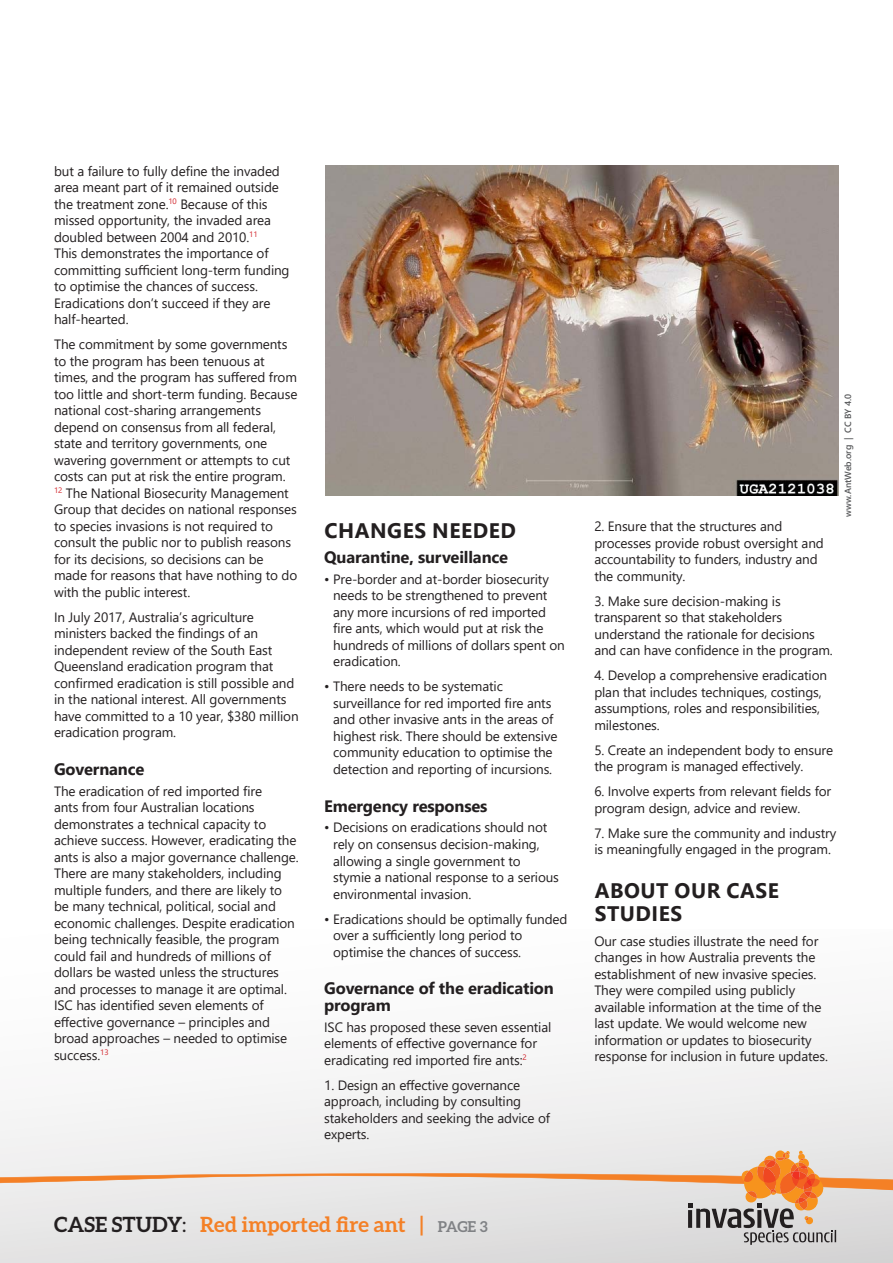
<style>
.page{position:relative;width:893px;height:1263px;background:#fff}
.page>*{position:absolute;margin:0;border:0;box-sizing:border-box;transform-origin:0 0}
.t1{font:700 21px "Aleo";color:#f48026}
.t2{font:700 21px/22.5px "Segoe UI";letter-spacing:.025em;color:#231f20}
.t3{font:700 16.5px/16.5px "Segoe UI";letter-spacing:-.01em;color:#231f20}
.t4{font:13.5px/16.5px "Segoe UI";letter-spacing:-.01em;color:#231f20}
.t5{font:600 9px "Segoe UI";color:#57585a}
.s1{color:#231f20}
.s2{font-weight:400;color:#231f20}
.s3{font-size:15px;color:#808285}
</style>
<div class="page">
<svg style="left:0;top:1030px;width:893px;height:233px;fill:#f1f0f1"></svg>
<hr style="left:0;top:1214px;width:893px;height:3px;background:#e4e3e3">
<svg style="left:0;top:1148px;width:893px;height:66px;background:#e9e1db"></svg>
<svg style="left:688px;top:1150px;width:148px;height:95px;background:#d1b19b"></svg>
<img style="left:325px;top:166px;width:514px;height:330px">
<p class="t4" style="left:54px;top:161px;width:237px">but a failure to fully define the invaded area meant part of it remained outside the treatment zone.<sup>10</sup> Because of this missed opportunity, the invaded area doubled between 2004 and 2010.<sup>11<br></sup>This demonstrates the importance of committing sufficient long-term funding to optimise the chances of success.<br>Eradications don’t succeed if they are half-hearted.</p>
<p class="t4" style="left:54px;top:335px;width:245px">The commitment by some governments to the program has been tenuous at times, and the program has suffered from too little and short-term funding. Because national cost-sharing arrangements depend on consensus from all federal, state and territory governments, one wavering government or attempts to cut costs can put at risk the entire program.<br><sup>12</sup> The National Biosecurity Management Group that decides on national responses to species invasions is not required to consult the public nor to publish reasons for its decisions, so decisions can be made for reasons that have nothing to do with the public interest.</p>
<p class="t4" style="left:54px;top:607px;width:246px">In July 2017, Australia’s agriculture ministers backed the findings of an independent review of the South East Queensland eradication program that confirmed eradication is still possible and in the national interest. All governments have committed to a 10 year, $380 million eradication program.</p>
<p class="t3" style="left:54px;top:760px;width:92px">Governance</p>
<p class="t4" style="left:54px;top:781px;width:246px">The eradication of red imported fire<br>ants from four Australian locations demonstrates a technical capacity to achieve success. However, eradicating the ants is also a major governance challenge.<br>There are many stakeholders, including multiple funders, and there are likely to be many technical, political, social and economic challenges. Despite eradication being technically feasible, the program could fail and hundreds of millions of dollars be wasted unless the structures and processes to manage it are optimal.<br>ISC has identified seven elements of effective governance – principles and broad approaches – needed to optimise success.<sup>13</sup></p>
<p class="t2" style="left:325px;top:518px;width:193px">CHANGES NEEDED</p>
<p class="t3" style="left:324px;top:548px;width:185px">Quarantine, surveillance</p>
<p class="t4" style="left:333px;top:570px;width:233px;text-indent:-9px">• Pre-border and at-border biosecurity needs to be strengthened to prevent any more incursions of red imported fire ants, which would put at risk the hundreds of millions of dollars spent on eradication.</p>
<p class="t4" style="left:333px;top:677px;width:226px;text-indent:-9px">• There needs to be systematic surveillance for red imported fire ants and other invasive ants in the areas of highest risk. There should be extensive community education to optimise the detection and reporting of incursions.</p>
<p class="t3" style="left:324px;top:796px;width:165px">Emergency responses</p>
<p class="t4" style="left:333px;top:818px;width:227px;text-indent:-9px">• Decisions on eradications should not rely on consensus decision-making, allowing a single government to stymie a national response to a serious environmental invasion.</p>
<p class="t4" style="left:333px;top:909px;width:236px;text-indent:-9px">• Eradications should be optimally funded over a sufficiently long period to optimise the chances of success.</p>
<p class="t3" style="left:324px;top:979px;width:231px">Governance of the eradication program</p>
<p class="t4" style="left:324px;top:1017px;width:229px">ISC has proposed these seven essential elements of effective governance for eradicating red imported fire ants:<sup>2</sup></p>
<p class="t4" style="left:324px;top:1075px;width:227px">1. Design an effective governance approach, including by consulting stakeholders and seeking the advice of experts.</p>
<p class="t5" style="left:839px;top:517px;width:124px;rotate:-90deg">www.AntWeb.org | CC BY 4.0</p>
<p class="t4" style="left:594px;top:517px;width:231px">2. Ensure that the structures and processes provide robust oversight and accountability to funders, industry and the community.</p>
<p class="t4" style="left:594px;top:591px;width:240px">3. Make sure decision-making is transparent so that stakeholders understand the rationale for decisions and can have confidence in the program.</p>
<p class="t4" style="left:594px;top:666px;width:234px">4. Develop a comprehensive eradication plan that includes techniques, costings, assumptions, roles and responsibilities, milestones.</p>
<p class="t4" style="left:594px;top:741px;width:240px">5. Create an independent body to ensure the program is managed effectively.</p>
<p class="t4" style="left:594px;top:782px;width:238px">6. Involve experts from relevant fields for program design, advice and review.</p>
<p class="t4" style="left:594px;top:824px;width:243px">7. Make sure the community and industry is meaningfully engaged in the program.</p>
<p class="t2" style="left:595px;top:878px;width:186px">ABOUT OUR CASE<br>STUDIES</p>
<p class="t4" style="left:594px;top:931px;width:235px">Our case studies illustrate the need for changes in how Australia prevents the establishment of new invasive species.<br>They were compiled using publicly available information at the time of the last update. We would welcome new information or updates to biosecurity response for inclusion in future updates.</p>
<h1 class="t1" style="left:54px;top:1212px;width:435px"><span class="s1">CASE STUDY</span><span class="s2">:</span> Red imported fire ant | <span class="s3">PAGE 3</span></h1>
</div>
